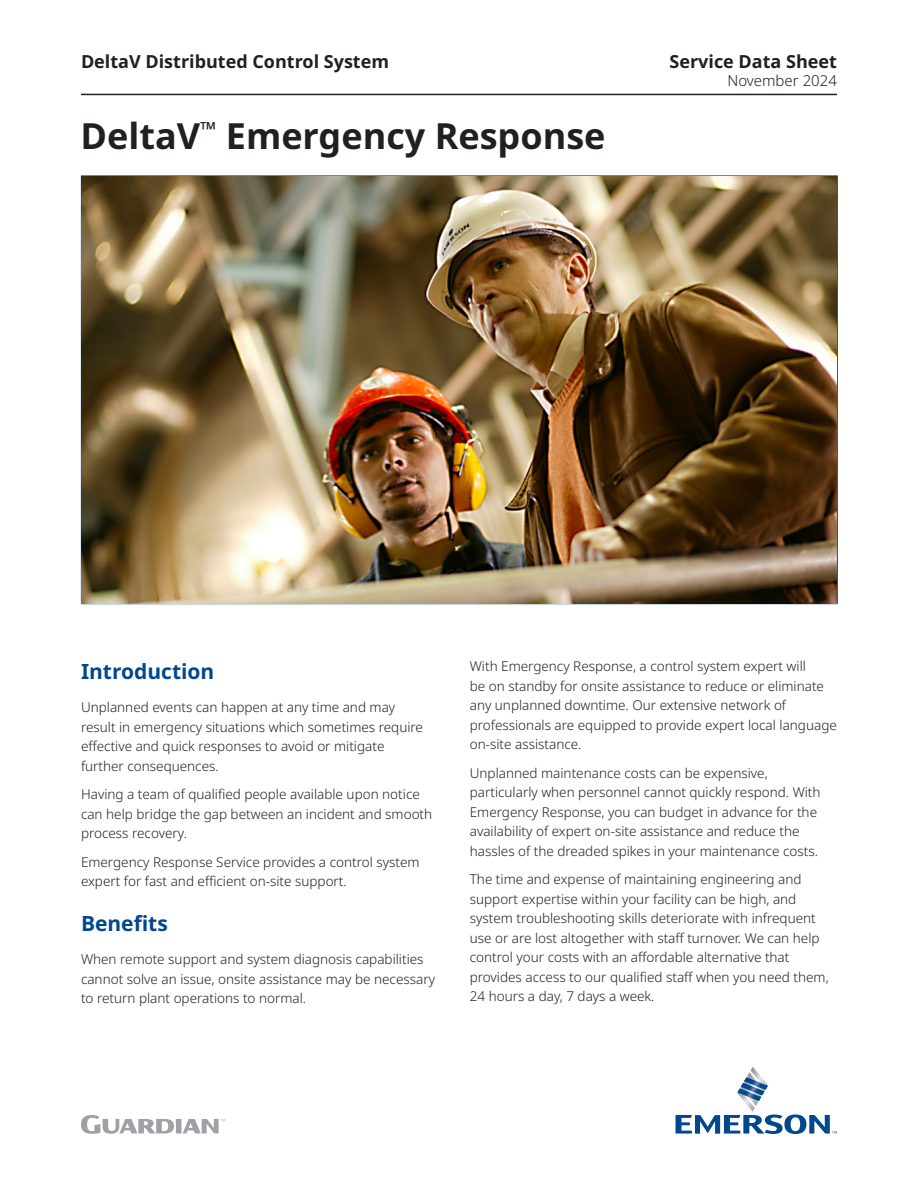
<style>
.page{position:relative;width:918px;height:1188px;background:#fff}
.page>*{position:absolute;margin:0;border:0;box-sizing:border-box;transform-origin:0 0}
.Document_Title{font:700 36px "Noto Sans";color:#231f20}
.Subhead_1{font:700 21px "Noto Sans";color:#01478d}
.t1{font:700 18px "Noto Sans";color:#231f20}
.t2{font:300 15px "Noto Sans";color:#231f20}
.Body_Text{font:300 13.5px/19.5px "Noto Sans";color:#231f20}
</style>
<div class="page">
<hr style="left:81px;top:94px;width:756px;height:1px;background:#231f20">
<svg style="left:676px;top:1066px;width:161px;height:68px"></svg>
<svg style="left:81px;top:1115px;width:144px;height:19px"></svg>
<hr style="left:81px;top:176px;width:1px;height:427px;background:#01478d">
<hr style="left:837px;top:176px;width:1px;height:427px;background:#01478d">
<hr style="left:81px;top:603px;width:757px;height:1px;background:#01478d">
<img style="left:82px;top:176px;width:755px;height:427px">
<h3 class="t1" style="left:81px;top:51px;width:310px">DeltaV Distributed Control System</h3>
<h3 class="t1" style="left:670px;top:51px;width:169px">Service Data Sheet</h3>
<p class="Document_Title" style="left:81px;top:115px;width:526px">DeltaV<sup>™</sup> Emergency Response</p>
<p class="t2" style="left:727px;top:72px;width:111px">November 2024</p>
<p class="Subhead_1" style="left:81px;top:660px;width:135px">Introduction</p>
<p class="Body_Text" style="left:81px;top:698px;width:344px">Unplanned events can happen at any time and may result in emergency situations which sometimes require effective and quick responses to avoid or mitigate further consequences.</p>
<p class="Body_Text" style="left:81px;top:785px;width:353px">Having a team of qualified people available upon notice can help bridge the gap between an incident and smooth process recovery.</p>
<p class="Body_Text" style="left:81px;top:852px;width:340px">Emergency Response Service provides a control system expert for fast and efficient on-site support.</p>
<p class="Subhead_1" style="left:81px;top:912px;width:88px">Benefits</p>
<p class="Body_Text" style="left:81px;top:950px;width:356px">When remote support and system diagnosis capabilities cannot solve an issue, onsite assistance may be necessary to return plant operations to normal.</p>
<p class="Body_Text" style="left:470px;top:657px;width:369px">With Emergency Response, a control system expert will<br>be on standby for onsite assistance to reduce or eliminate any unplanned downtime. Our extensive network of professionals are equipped to provide expert local language on-site assistance.</p>
<p class="Body_Text" style="left:470px;top:763px;width:352px">Unplanned maintenance costs can be expensive, particularly when personnel cannot quickly respond. With Emergency Response, you can budget in advance for the availability of expert on-site assistance and reduce the hassles of the dreaded spikes in your maintenance costs.</p>
<p class="Body_Text" style="left:470px;top:870px;width:360px">The time and expense of maintaining engineering and support expertise within your facility can be high, and system troubleshooting skills deteriorate with infrequent use or are lost altogether with staff turnover. We can help control your costs with an affordable alternative that provides access to our qualified staff when you need them, 24 hours a day, 7 days a week.</p>
</div>
